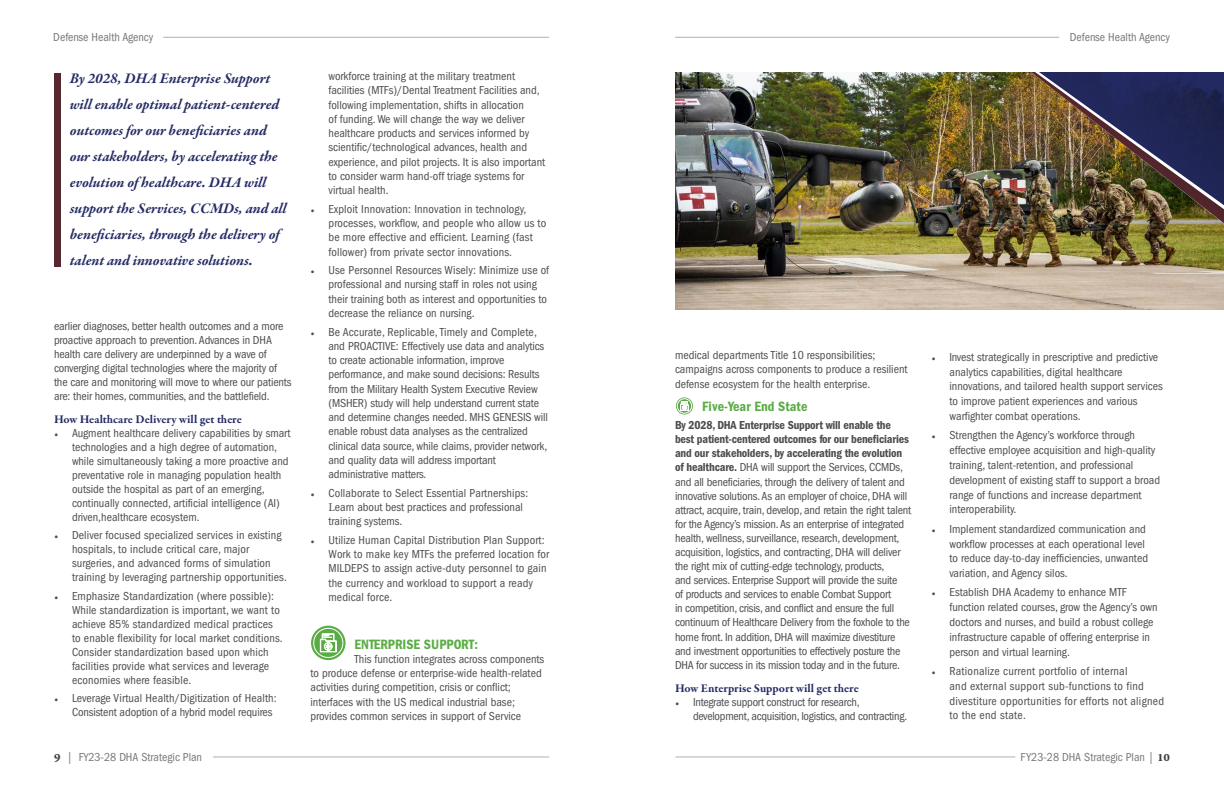
<style>
.page{position:relative;width:1224px;height:792px;background:#fff}
.page>*{position:absolute;margin:0;border:0;box-sizing:border-box;transform-origin:0 0}
.t1{font:italic 700 15px/26px "Garamond Premr Pro";color:#242b64}
.t2{font:14px "Franklin Gothic LT Pro Cn Dm";letter-spacing:.005em;color:#5bac46}
.t3{font:condensed 12px/14px "Franklin Gothic LT";color:#4d4d4f}
.t4{font:condensed 12px/14.8px "Franklin Gothic LT";letter-spacing:.02em;color:#4d4d4f}
.t5{font:condensed 12px "Franklin Gothic LT Pro";color:#7a7677}
.t6{font:condensed 12px/14.1px "Franklin Gothic LT";letter-spacing:-.02em;color:#4d4d4f}
.t7{font:700 12px "Garamond Premr Pro";color:#242b64}
.s1{font-family:"Garamond Premr Pro Lt Disp";font-stretch:normal}
.s2{font-family:"Minion Pro";font-stretch:normal}
.s3{font-family:"Franklin Gothic LT Pro Cn Dm";font-stretch:normal}
.s4{font-family:"Garamond Premr Pro Bd Capt";font-stretch:normal;color:#414042}
</style>
<div class="page">
<hr style="left:163px;top:37px;width:386px;height:1px;background:#b2aeaf">
<hr style="left:213px;top:757px;width:336px;height:1px;background:#b2aeaf">
<hr style="left:676px;top:757px;width:339px;height:1px;background:#b2aeaf">
<hr style="left:675px;top:37px;width:384px;height:1px;background:#b2aeaf">
<div style="left:54px;top:73px;width:7px;height:193px;background:#582831"></div>
<svg style="left:311px;top:626px;width:35px;height:34px"></svg>
<div style="left:313px;top:628px;width:30px;height:30px;border:1px solid #fff;border-radius:50%"></div>
<svg style="left:320px;top:633px;width:17px;height:19px"></svg>
<img style="left:675px;top:72px;width:549px;height:238px">
<img style="left:1031px;top:72px;width:193px;height:170px">
<svg style="left:676px;top:397px;width:17px;height:18px"></svg>
<div style="left:677px;top:399px;width:15px;height:14px;border:1px solid #fff;border-radius:50%"></div>
<svg style="left:680px;top:401px;width:9px;height:10px"></svg>
<p class="t5" style="left:53px;top:30px;width:102px">Defense Health Agency</p>
<h3 class="t1" style="left:70px;top:66px;width:218px">By 2028, DHA Enterprise Support will enable optimal patient-centered outcomes for our benefciaries and our stakeholders, by accelerating the evolution ofhealthcare. DHA will support the Services, CCMDs, and all benefciaries, through the delivery of talent and innovative solutions.</h3>
<p class="t3" style="left:54px;top:319px;width:239px">earlier diagnoses, better health outcomes and a more proactive approach to prevention. Advances in DHA health care delivery are underpinned by a wave of converging digital technologies where the majority of the care and monitoring will move to where our patients are: their homes, communities, and the battlefield.</p>
<p class="t7" style="left:54px;top:412px;width:189px">How Healthcare Delivery will get there</p>
<p class="t3" style="left:72px;top:426px;width:220px;text-indent:-18px"><span class="s1">•</span> Augment healthcare delivery capabilities by smart technologies and a high degree of automation, while simultaneously taking a more proactive and preventative role in managing population health outside the hospital as part of an emerging, continually connected, artificial intelligence (AI) driven,healthcare ecosystem.</p>
<p class="t3" style="left:72px;top:529px;width:216px;text-indent:-18px"><span class="s1">•</span> Deliver focused specialized services in existing hospitals, to include critical care, major surgeries, and advanced forms of simulation training by leveraging partnership opportunities.</p>
<p class="t3" style="left:72px;top:589px;width:212px;text-indent:-18px"><span class="s1">•</span> Emphasize Standardization (where possible):<br>While standardization is important, we want to achieve 85% standardized medical practices to enable flexibility for local market conditions.<br>Consider standardization based upon which facilities provide what services and leverage economies where feasible.</p>
<p class="t3" style="left:72px;top:692px;width:206px;text-indent:-18px"><span class="s1">•</span> Leverage Virtual Health/Digitization of Health:<br>Consistent adoption of a hybrid model requires</p>
<p class="t3" style="left:328px;top:69px;width:218px;line-height:14.3px">workforce training at the military treatment facilities (MTFs)/Dental Treatment Facilities and, following implementation, shifts in allocation<br>of funding. We will change the way we deliver healthcare products and services informed by scientific/technological advances, health and experience, and pilot projects. It is also important to consider warm hand-off triage systems for virtual health.</p>
<p class="t3" style="left:328px;top:202px;width:219px;text-indent:-18px"><span class="s1">•</span> Exploit Innovation: Innovation in technology, processes, workflow, and people who allow us to be more effective and efficient. Learning (fast follower) from private sector innovations.</p>
<p class="t3" style="left:328px;top:263px;width:222px;text-indent:-18px"><span class="s1">•</span> Use Personnel Resources Wisely: Minimize use of professional and nursing staff in roles not using their training both as interest and opportunities to decrease the reliance on nursing.</p>
<p class="t3" style="left:328px;top:325px;width:221px;text-indent:-18px"><span class="s1">•</span> Be Accurate, Replicable, Timely and Complete, and PROACTIVE: Effectively use data and analytics to create actionable information, improve performance, and make sound decisions: Results from the Military Health System Executive Review (MSHER) study will help understand current state and determine changes needed. MHS GENESIS will enable robust data analyses as the centralized clinical data source, while claims, provider network, and quality data will address important administrative matters.</p>
<p class="t3" style="left:328px;top:486px;width:201px;line-height:14.3px;text-indent:-18px"><span class="s1">•</span> Collaborate to Select Essential Partnerships:<br><span class="s2">L</span>earn about best practices and professional training systems.</p>
<p class="t3" style="left:328px;top:533px;width:222px;text-indent:-18px"><span class="s1">•</span> Utilize Human Capital Distribution Plan Support:<br>Work to make key MTFs the preferred location for MILDEPS to assign active-duty personnel to gain the currency and workload to support a ready medical force.</p>
<p class="t2" style="left:355px;top:636px;width:125px">ENTERPRISE SUPPORT:</p>
<p class="t3" style="left:311px;top:652px;width:235px;line-height:14.3px;text-indent:44px">This function integrates across components to produce defense or enterprise-wide health-related activities during competition, crisis or conflict; interfaces with the US medical industrial base; provides common services in support of Service</p>
<p class="t5" style="left:1070px;top:30px;width:102px">Defense Health Agency</p>
<p class="t3" style="left:675px;top:348px;width:234px">medical departments Title 10 responsibilities; campaigns across components to produce a resilient defense ecosystem for the health enterprise.</p>
<p class="t2" style="left:702px;top:398px;width:107px">Five-Year End State</p>
<p class="t3" style="left:675px;top:418px;width:238px"><span class="s3">By 2028, DHA Enterprise Support will enable the best patient-centered outcomes for our benefciaries and our stakeholders, by accelerating the evolution of healthcare.</span> DHA will support the Services, CCMDs, and all beneficiaries, through the delivery of talent and innovative solutions.As an employer of choice, DHA will attract, acquire, train, develop, and retain the right talent for the Agency’s mission. As an enterprise of integrated health, wellness, surveillance, research, development, acquisition, logistics, and contracting, DHA will deliver the right mix of cutting-edge technology, products,<br>and services. Enterprise Support will provide the suite<br>of products and services to enable Combat Support<br>in competition, crisis, and conflict and ensure the full continuum of Healthcare Delivery from the foxhole to the home front. In addition, DHA will maximize divestiture and investment opportunities to effectively posture the DHA for success in its mission today and in the future.</p>
<p class="t7" style="left:675px;top:681px;width:185px">How Enterprise Support will get there</p>
<p class="t6" style="left:693px;top:695px;width:216px;text-indent:-18px"><span class="s1">•</span> Integrate support construct for research, development, acquisition, logistics, and contracting.</p>
<p class="t3" style="left:950px;top:350px;width:215px;line-height:14.8px;text-indent:-18px"><span class="s1">•</span> Invest strategically in prescriptive and predictive analytics capabilities, digital healthcare innovations, and tailored health support services to improve patient experiences and various warfighter combat operations.</p>
<p class="t3" style="left:950px;top:428px;width:212px;line-height:14.8px;text-indent:-18px"><span class="s1">•</span> Strengthen the Agency’s workforce through effective employee acquisition and high-quality training, talent-retention, and professional development of existing staff to support a broad range of functions and increase department interoperability.</p>
<p class="t3" style="left:950px;top:521px;width:200px;line-height:14.8px;text-indent:-18px"><span class="s1">•</span> Implement standardized communication and workflow processes at each operational level to reduce day-to-day inefficiencies, unwanted variation, and Agency silos.</p>
<p class="t3" style="left:950px;top:585px;width:210px;line-height:14.8px;text-indent:-18px"><span class="s1">•</span> Establish DHA Academy to enhance MTF function related courses, grow the Agency’s own doctors and nurses, and build a robust college infrastructure capable of offering enterprise in person and virtual learning.</p>
<p class="t4" style="left:950px;top:664px;width:216px;text-indent:-18px"><span class="s1">•</span> Rationalize current portfolio of internal<br>and external support sub-functions to find divestiture opportunities for efforts not aligned to the end state.</p>
<p class="t5" style="left:54px;top:750px;width:149px"><span class="s4">9</span> | FY23-28 DHA Strategic Plan</p>
<p class="t5" style="left:1021px;top:750px;width:151px">FY23-28 DHA Strategic Plan | <span class="s4">10</span></p>
</div>
